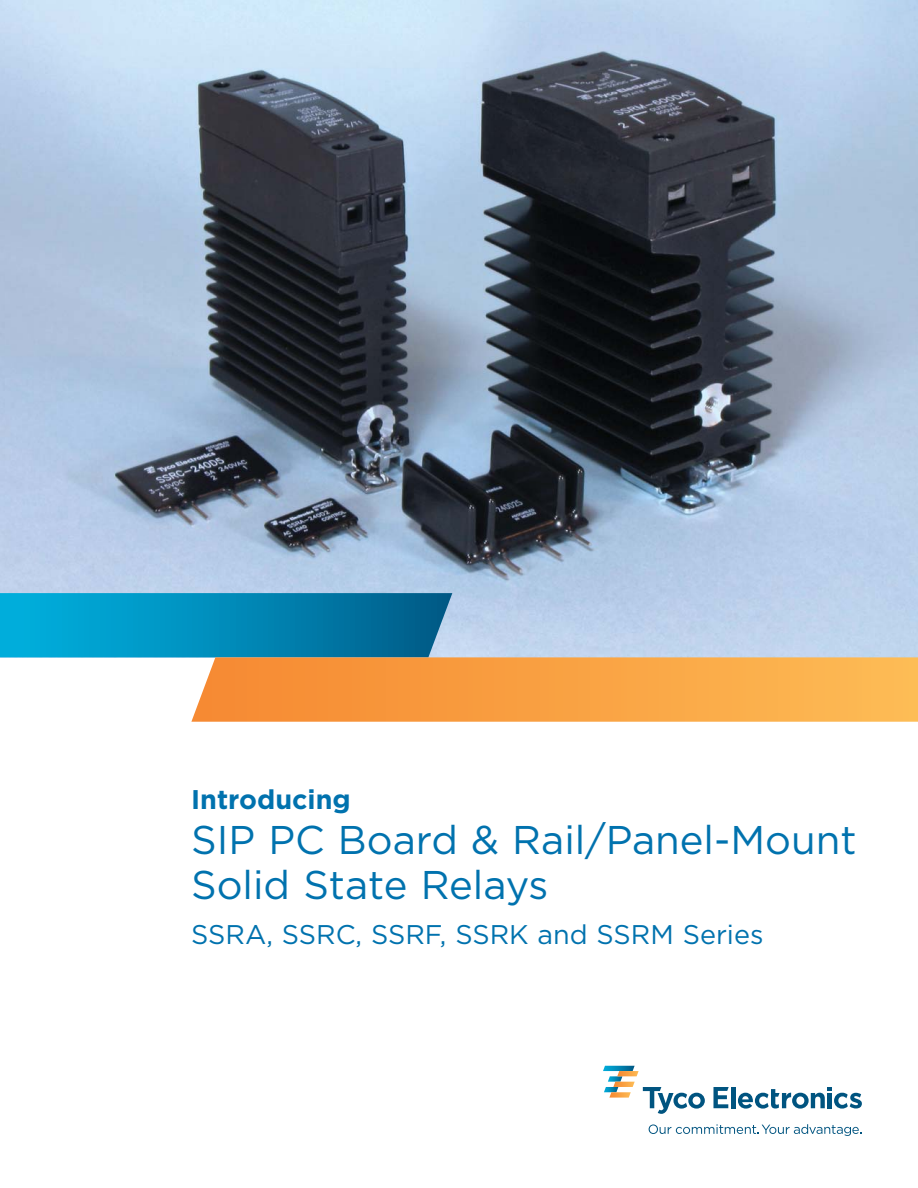
<style>
.page{position:relative;width:918px;height:1188px;background:#fff}
.page>*{position:absolute;margin:0;border:0;box-sizing:border-box;transform-origin:0 0}
.t1{font:40.05px/45px "Gotham";color:#0072ae}
.t2{font:27px "Gotham";color:#0072ae}
.t3{font:700 27px "Gotham";color:#0072ae}
</style>
<div class="page">
<img style="left:0;top:0;width:918px;height:657px">
<svg style="left:713px;top:1087px;width:16px;height:21px"></svg>
<hr style="left:731px;top:1087px;width:4px;height:21px;background:#005480">
<svg style="left:738px;top:1087px;width:124px;height:22px"></svg>
<svg style="left:649px;top:1124px;width:212px;height:12px"></svg>
<svg style="left:603px;top:1066px;width:102px;height:48px"></svg>
<svg style="left:0;top:593px;width:452px;height:64px;background:#058bb9"></svg>
<svg style="left:191px;top:657px;width:727px;height:65px;background:#f8a448"></svg>
<p class="t3" style="left:191px;top:790px;width:161px">Introducing</p>
<p class="t1" style="left:191px;top:820px;width:667px">SIP PC Board &amp; Rail/Panel-Mount<br>Solid State Relays</p>
<p class="t2" style="left:191px;top:924px;width:574px">SSRA, SSRC, SSRF, SSRK and SSRM Series</p>
</div>
